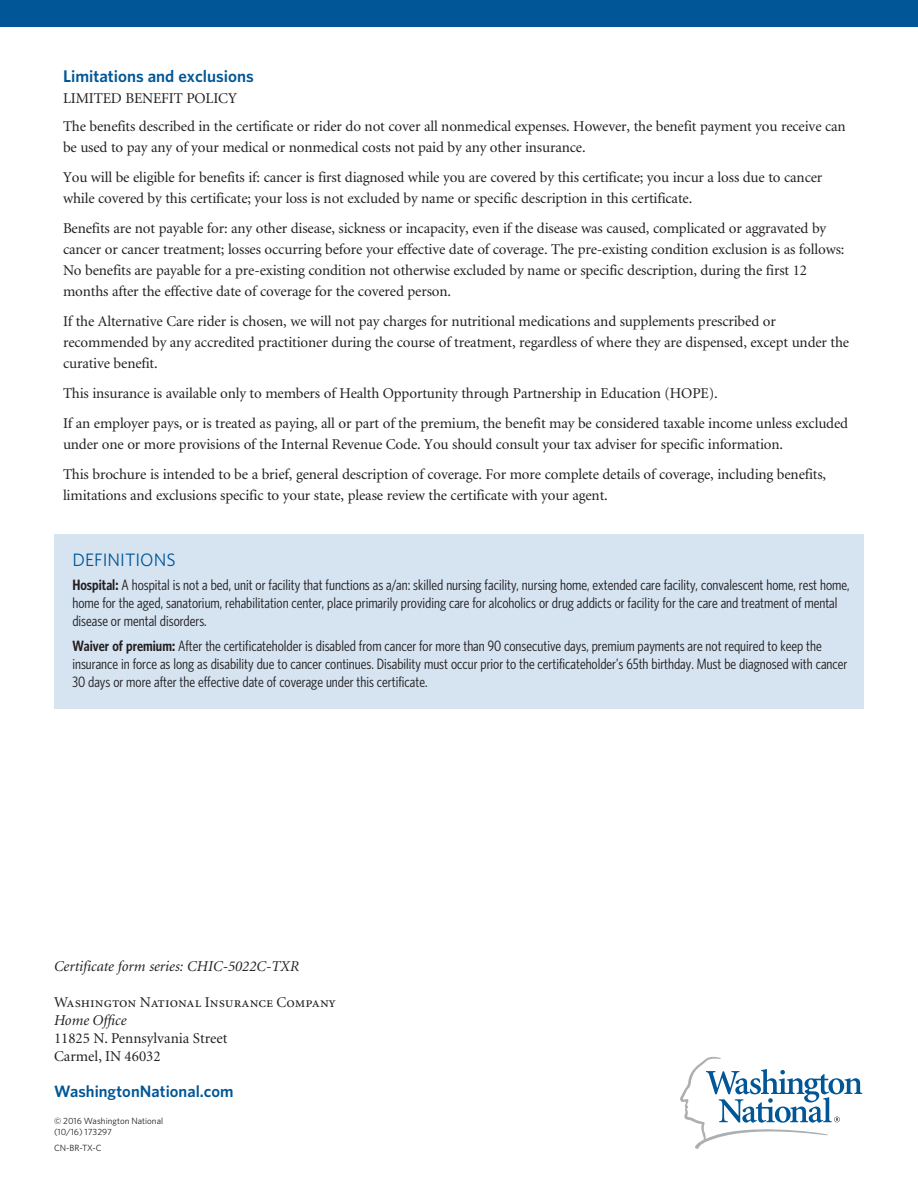
<style>
.page{position:relative;width:918px;height:1188px;background:#fff}
.page>*{position:absolute;margin:0;border:0;box-sizing:border-box;transform-origin:0 0}
.t1{font:18px "Whitney";color:#005696}
.t2{font:600 16.95px "Whitney";color:#005696}
.t3{font:600 16.5px "Whitney";color:#005696}
.t4{font:15px/30px "Minion";letter-spacing:-.01em;color:#231f20}
.t5{font:15px/18px "Whitney Condensed";color:#231f20}
.t6{font:italic 15px "Minion";color:#231f20}
.t7{font:15px "Minion Regular SC";color:#231f20}
.t8{font:9px/10.8px "Whitney";color:#231f20}
.s1{font-weight:600}
</style>
<div class="page">
<div style="left:0;top:0;width:918px;height:27px;background:#005696"></div>
<svg style="left:680px;top:1057px;width:182px;height:92px"></svg>
<div style="left:54px;top:535px;width:810px;height:174px;background:#d6e4f2"></div>
<p class="t2" style="left:63px;top:66px;width:192px">Limitations and exclusions</p>
<p class="t4" style="left:63px;top:85px;width:784px;line-height:27.8px">LIMITED BENEFIT POLICY<br>The benefits described in the certificate or rider do not cover all nonmedical expenses. However, the benefit payment you receive can</p>
<p class="t4" style="left:63px;top:132px;width:761px">be used to pay any of your medical or nonmedical costs not paid by any other insurance.<br>You will be eligible for benefits if: cancer is first diagnosed while you are covered by this certificate; you incur a loss due to cancer</p>
<p class="t4" style="left:63px;top:183px;width:765px">while covered by this certificate; your loss is not excluded by name or specific description in this certificate.<br>Benefits are not payable for: any other disease, sickness or incapacity, even if the disease was caused, complicated or aggravated by</p>
<p class="t4" style="left:63px;top:239px;width:783px;line-height:21px">cancer or cancer treatment; losses occurring before your effective date of coverage. The pre-existing condition exclusion is as follows:<br>No benefits are payable for a pre-existing condition not otherwise excluded by name or specific description, during the first 12 months after the effective date of coverage for the covered person.</p>
<p class="t4" style="left:63px;top:311px;width:788px;line-height:21px">If the Alternative Care rider is chosen, we will not pay charges for nutritional medications and supplements prescribed or recommended by any accredited practitioner during the course of treatment, regardless of where they are dispensed, except under the curative benefit.</p>
<p class="t4" style="left:63px;top:378px;width:787px">This insurance is available only to members of Health Opportunity through Partnership in Education (HOPE).<br>If an employer pays, or is treated as paying, all or part of the premium, the benefit may be considered taxable income unless excluded</p>
<p class="t4" style="left:63px;top:429px;width:765px">under one or more provisions of the Internal Revenue Code. You should consult your tax adviser for specific information.<br>This brochure is intended to be a brief, general description of coverage. For more complete details of coverage, including benefits,</p>
<p class="t4" style="left:63px;top:480px;width:546px">limitations and exclusions specific to your state, please review the certificate with your agent.</p>
<p class="t1" style="left:72px;top:549px;width:105px">DEFINITIONS</p>
<p class="t5" style="left:72px;top:576px;width:779px"><span class="s1">Hospital:</span> A hospital is not a bed, unit or facility that functions as a/an: skilled nursing facility, nursing home, extended care facility, convalescent home, rest home, home for the aged, sanatorium, rehabilitation center, place primarily providing care for alcoholics or drug addicts or facility for the care and treatment of mental disease or mental disorders.</p>
<p class="t5" style="left:72px;top:636px;width:776px"><span class="s1">Waiver of premium:</span> After the certificateholder is disabled from cancer for more than 90 consecutive days, premium payments are not required to keep the insurance in force as long as disability due to cancer continues. Disability must occur prior to the certificateholder’s 65th birthday. Must be diagnosed with cancer<br>30 days or more after the effective date of coverage under this certificate.</p>
<p class="t6" style="left:54px;top:959px;width:247px">Certificate form series: CHIC-5022C-TXR</p>
<p class="t7" style="left:54px;top:995px;width:283px">Washington National Insurance Company</p>
<p class="t6" style="left:54px;top:1013px;width:74px">Home Office</p>
<p class="t4" style="left:54px;top:1030px;width:175px;line-height:18px">11825 N. Pennsylvania Street<br>Carmel, IN 46032</p>
<p class="t3" style="left:54px;top:1081px;width:181px">WashingtonNational.com</p>
<p class="t8" style="left:54px;top:1115px;width:111px">© 2016 Washington National (10/16) 173297</p>
<p class="t8" style="left:54px;top:1142px;width:49px">CN-BR-TX-C</p>
</div>
